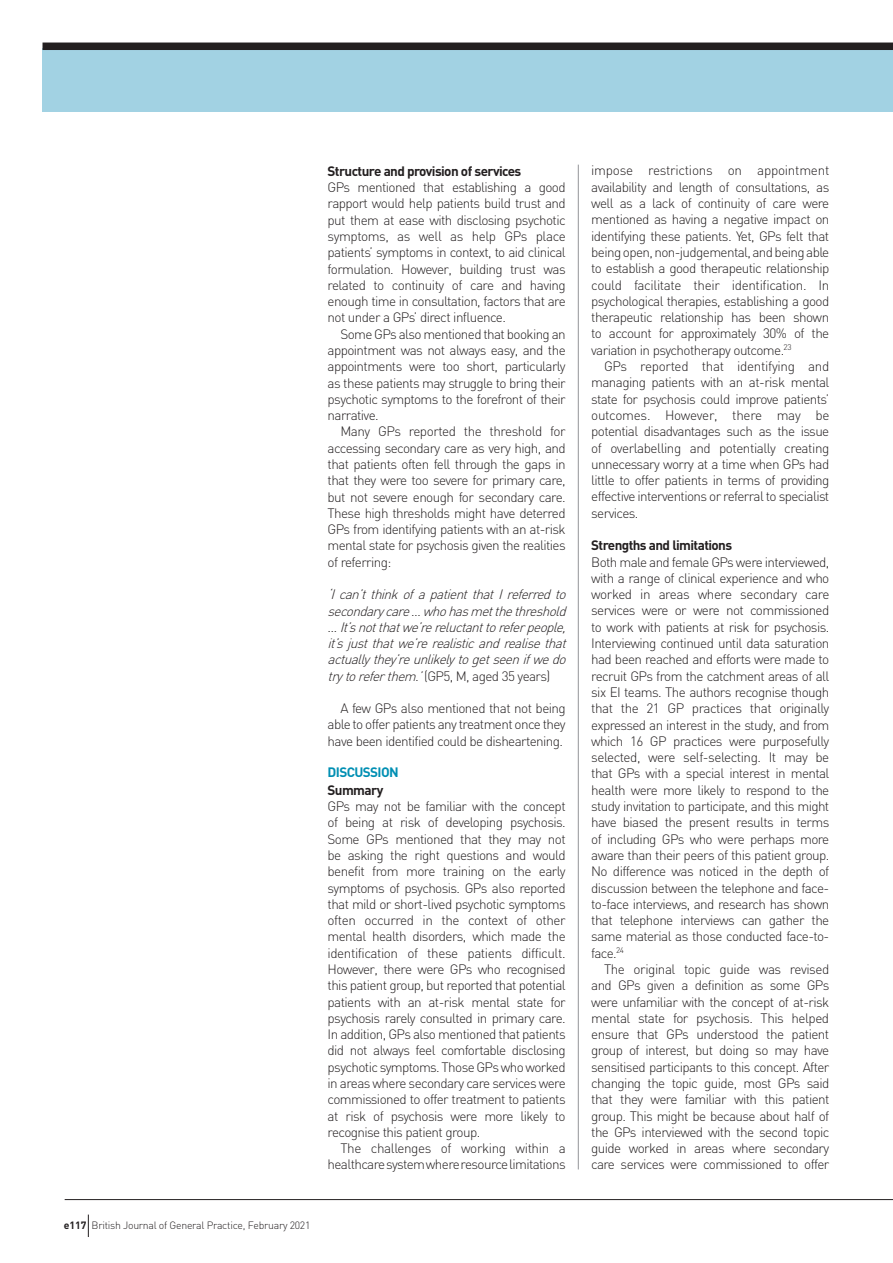
<style>
.page{position:relative;width:893px;height:1263px;background:#fff}
.page>*{position:absolute;margin:0;border:0;box-sizing:border-box;transform-origin:0 0}
.t1{font:300 13.5px/16.4px "DIN";letter-spacing:-.045em;color:#231f20;text-align:justify}
.t2{font:italic 300 13.5px/16.4px "DIN";color:#231f20;text-align:justify}
.t3{font:700 13.5px "DIN";letter-spacing:-.045em;color:#231f20}
.t4{font:700 13.5px "DIN";letter-spacing:-.045em;color:#008fb3}
.t5{font:300 10.5px "DIN";letter-spacing:-.025em;color:#231f20}
.s1{font-style:normal}
.s2{font-weight:700}
.s3{font-style:italic}
</style>
<div class="page">
<div style="left:43px;top:48px;width:850px;height:64px;background:#a2d2e3"></div>
<div style="left:43px;top:43px;width:850px;height:7px;background:#231f20"></div>
<hr style="left:578px;top:165px;width:1px;height:1004px;background:#939598">
<svg style="left:88px;top:1214px;width:1px;height:23px"></svg>
<hr style="left:65px;top:1199px;width:828px;height:1px;background:#231f20">
<p class="t3" style="left:328px;top:162px;width:195px">Structure and provision of services</p>
<p class="t1" style="left:328px;top:179px;width:240px">GPs mentioned that establishing a good rapport would help patients build trust and put them at ease with disclosing psychotic symptoms, as well as help GPs place patients’ symptoms in context, to aid clinical formulation. However, building trust was related to continuity of care and having enough time in consultation, factors that are not under a GPs’ direct influence.</p>
<p class="t1" style="left:328px;top:325px;width:240px;text-indent:13px">Some GPs also mentioned that booking an appointment was not always easy, and the appointments were too short, particularly as these patients may struggle to bring their psychotic symptoms to the forefront of their narrative.</p>
<p class="t1" style="left:328px;top:423px;width:240px;text-indent:13px">Many GPs reported the threshold for accessing secondary care as very high, and that patients often fell through the gaps in that they were too severe for primary care, but not severe enough for secondary care.<br>These high thresholds might have deterred GPs from identifying patients with an at-risk mental state for psychosis given the realities of referring:</p>
<p class="t2" style="left:328px;top:586px;width:244px">‘Ican’tthinkofapatientthatIreferredto secondarycare<span class="s1">…</span> whohasmetthethreshold <span class="s1">…</span> It’snotthatwe’rereluctanttoreferpeople, it’sjustthatwe’rerealisticandrealisethat actuallythey’reunlikelytogetseenifwedo trytoreferthem.’<span class="s1">(GP5, M, aged 35 years)</span></p>
<p class="t1" style="left:328px;top:700px;width:240px;text-indent:13px">A few GPs also mentioned that not being able to offer patients any treatment once they have been identified could be disheartening.</p>
<p class="t4" style="left:328px;top:763px;width:73px">DISCUSSION</p>
<p class="t3" style="left:328px;top:781px;width:57px">Summary</p>
<p class="t1" style="left:328px;top:798px;width:240px">GPs may not be familiar with the concept of being at risk of developing psychosis.<br>Some GPs mentioned that they may not be asking the right questions and would benefit from more training on the early symptoms of psychosis. GPs also reported that mild or short-lived psychotic symptoms often occurred in the context of other mental health disorders, which made the identification of these patients difficult.<br>However, there were GPs who recognised this patient group, but reported that potential patients with an at-risk mental state for psychosis rarely consulted in primary care.<br>In addition, GPs also mentioned that patients did not always feel comfortable disclosing psychotic symptoms. Those GPs who worked in areas where secondary care services were commissioned to offer treatment to patients at risk of psychosis were more likely to recognise this patient group.</p>
<p class="t1" style="left:328px;top:1140px;width:240px;text-align:right">The challenges of working within a healthcare system where resource limitations</p>
<p class="t5" style="left:64px;top:1219px;width:248px"><span class="s2">e117</span> British Journal of General Practice, February 2021</p>
<p class="t1" style="left:591px;top:162px;width:240px">impose restrictions on appointment availability and length of consultations, as well as a lack of continuity of care were mentioned as having a negative impact on identifying these patients<span class="s3">.</span>Yet, GPs felt that being open, non-judgemental, and being able to establish a good therapeutic relationship could facilitate their identification. In psychological therapies, establishing a good therapeutic relationship has been shown to account for approximately 30% of the variation in psychotherapy outcome.<sup>23</sup></p>
<p class="t1" style="left:591px;top:358px;width:240px;text-indent:13px">GPs reported that identifying and managing patients with an at-risk mental state for psychosis could improve patients’ outcomes. However, there may be potential disadvantages such as the issue of overlabelling and potentially creating unnecessary worry at a time when GPs had little to offer patients in terms of providing effective interventions or referral to specialist services.</p>
<p class="t3" style="left:591px;top:537px;width:142px">Strengths and limitations</p>
<p class="t1" style="left:591px;top:553px;width:240px">Both male and female GPs were interviewed, with a range of clinical experience and who worked in areas where secondary care services were or were not commissioned to work with patients at risk for psychosis.<br>Interviewing continued until data saturation had been reached and efforts were made to recruit GPs from the catchment areas of all six EI teams. The authors recognise though that the 21 GP practices that originally expressed an interest in the study, and from which 16 GP practices were purposefully selected, were self-selecting. It may be that GPs with a special interest in mental health were more likely to respond to the study invitation to participate, and this might have biased the present results in terms of including GPs who were perhaps more aware than their peers of this patient group.<br>No difference was noticed in the depth of discussion between the telephone and face&shy;to-face interviews, and research has shown that telephone interviews can gather the same material as those conducted face-to&shy;face.<sup>24</sup></p>
<p class="t1" style="left:591px;top:961px;width:240px;text-indent:13px">The original topic guide was revised and GPs given a definition as some GPs were unfamiliar with the concept of at-risk mental state for psychosis. This helped ensure that GPs understood the patient group of interest, but doing so may have sensitised participants to this concept. After changing the topic guide, most GPs said that they were familiar with this patient group. This might be because about half of the GPs interviewed with the second topic guide worked in areas where secondary care services were commissioned to offer</p>
</div>
